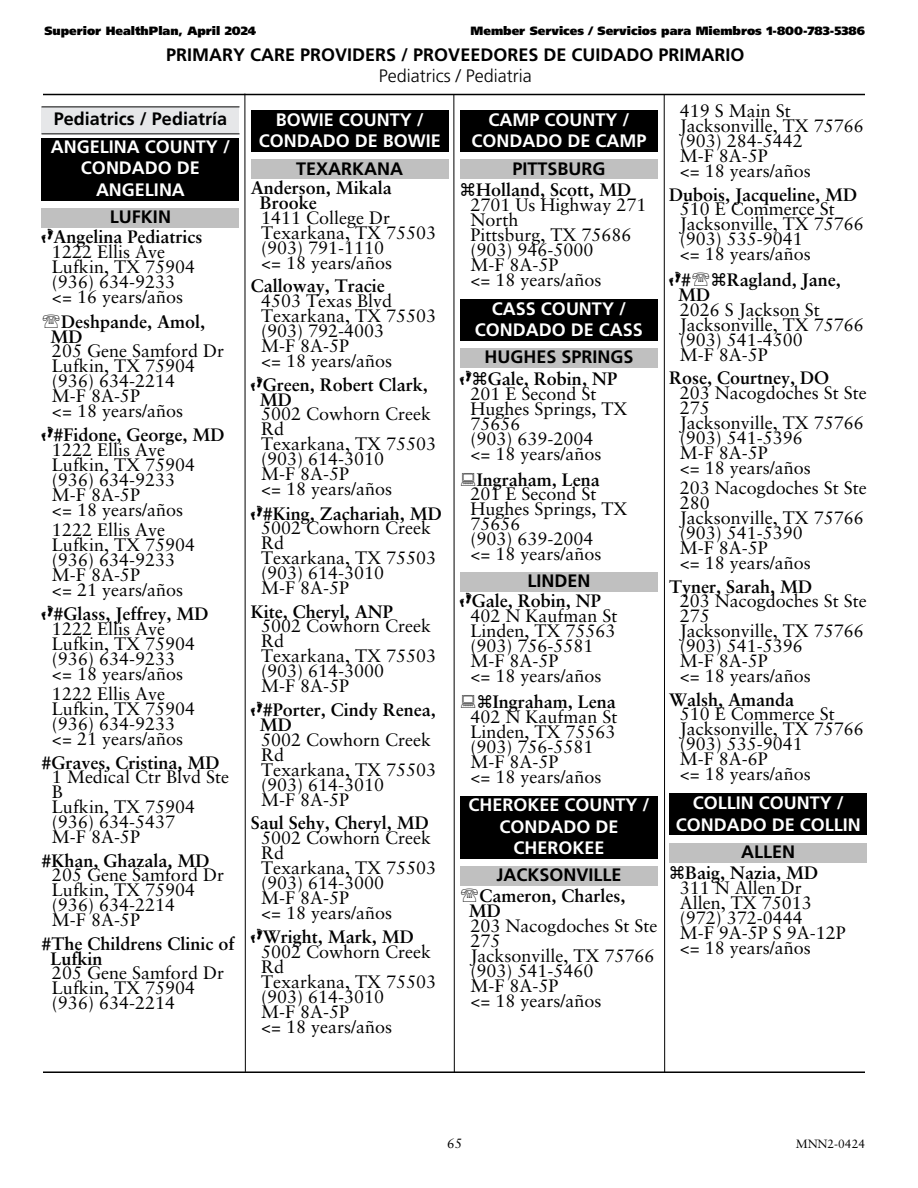
<style>
.page{position:relative;width:918px;height:1188px;background:#fff}
.page>*{position:absolute;margin:0;border:0;box-sizing:border-box;transform-origin:0 0}
.t1{font:18px/15px "Sabon LT Std";color:#000}
.t2{font:700 18px/15px "Sabon LT Std";color:#000}
.t3{font:700 18px/21.6px "Frutiger LT Std";color:#fff;text-align:center}
.t4{font:700 18px "Frutiger LT Std";color:#000}
.t5{font:300 18px "Frutiger LT Std";color:#000}
.t6{font:700 18px "Feet";color:#000}
.t7{font:13.5px "Sabon LT Std";color:#000}
.t8{font:900 12px "Frutiger LT Std";color:#000}
.t9{font:12px "Sabon LT Std";color:#000}
.s1{font-family:"Feet";font-weight:700}
.s2{font-weight:700}
.s3{font-family:"Feet"}
.s4{font-family:"Sabon LT Std"}
</style>
<div class="page">
<div style="left:41px;top:107px;width:198px;height:27px;background:#e6e7e9"></div>
<hr style="left:41px;top:106px;width:198px;height:1px;background:#000">
<hr style="left:41px;top:133px;width:198px;height:1px;background:#000">
<div style="left:41px;top:138px;width:198px;height:62px;background:#000"></div>
<div style="left:41px;top:208px;width:198px;height:20px;background:#c0c0c0"></div>
<div style="left:251px;top:111px;width:198px;height:41px;background:#000"></div>
<div style="left:251px;top:160px;width:198px;height:19px;background:#c0c0c0"></div>
<div style="left:460px;top:111px;width:198px;height:41px;background:#000"></div>
<div style="left:460px;top:160px;width:198px;height:19px;background:#c0c0c0"></div>
<div style="left:460px;top:299px;width:198px;height:42px;background:#000"></div>
<div style="left:460px;top:349px;width:198px;height:19px;background:#c0c0c0"></div>
<div style="left:460px;top:572px;width:198px;height:20px;background:#c0c0c0"></div>
<div style="left:460px;top:796px;width:198px;height:63px;background:#000"></div>
<div style="left:460px;top:867px;width:198px;height:19px;background:#c0c0c0"></div>
<div style="left:669px;top:794px;width:198px;height:41px;background:#000"></div>
<div style="left:669px;top:843px;width:198px;height:19px;background:#c0c0c0"></div>
<hr style="left:43px;top:94px;width:822px;height:1px;background:#000">
<hr style="left:43px;top:1071px;width:822px;height:2px;background:#000">
<svg style="left:244px;top:93px;width:2px;height:979px;background:#7e7e7e"></svg>
<svg style="left:453px;top:95px;width:2px;height:977px;background:#7e7e7e"></svg>
<svg style="left:663px;top:93px;width:21px;height:979px"></svg>
<p class="t8" style="left:44px;top:27px;width:213px">Superior HealthPlan, April 2024</p>
<p class="t8" style="left:471px;top:27px;width:396px">Member Services / Servicios para Miembros 1-800-783-5386</p>
<p class="t4" style="left:166px;top:48px;width:580px">PRIMARY CARE PROVIDERS / PROVEEDORES DE CUIDADO PRIMARIO</p>
<p class="t5" style="left:379px;top:69px;width:154px">Pediatrics / Pediatria</p>
<p class="t4" style="left:54px;top:112px;width:175px">Pediatrics / Pediatría</p>
<p class="t3" style="left:51px;top:138px;width:181px">ANGELINA COUNTY /<br>CONDADO DE<br>ANGELINA</p>
<p class="t4" style="left:110px;top:211px;width:63px">LUFKIN</p>
<p class="t1" style="left:52px;top:231px;width:152px;text-indent:-10px"><span class="s1">F</span><span class="s2">Angelina Pediatrics<br></span>1222 Ellis Ave<br>Lufkin, TX 75904 (936) 634-9233<br>&lt;= 16 years/años</p>
<p class="t2" style="left:50px;top:316px;width:156px;text-indent:11px">Deshpande, Amol,<br>MD</p>
<p class="t1" style="left:52px;top:345px;width:174px">205 Gene Samford Dr<br>Lufkin, TX 75904 (936) 634-2214<br>M-F 8A-5P<br>&lt;= 18 years/años</p>
<p class="t1" style="left:52px;top:429px;width:174px;text-indent:-10px"><span class="s1">F</span><span class="s2">#Fidone, George, MD<br></span>1222 Ellis Ave<br>Lufkin, TX 75904 (936) 634-9233<br>M-F 8A-5P<br>&lt;= 18 years/años</p>
<p class="t1" style="left:52px;top:524px;width:145px">1222 Ellis Ave<br>Lufkin, TX 75904 (936) 634-9233<br>M-F 8A-5P<br>&lt;= 21 years/años</p>
<p class="t1" style="left:52px;top:608px;width:158px;text-indent:-10px"><span class="s1">F</span><span class="s2">#Glass, Jeffrey, MD<br></span>1222 Ellis Ave<br>Lufkin, TX 75904 (936) 634-9233<br>&lt;= 18 years/años</p>
<p class="t1" style="left:52px;top:688px;width:145px">1222 Ellis Ave<br>Lufkin, TX 75904 (936) 634-9233 &lt;= 21 years/años</p>
<p class="t2" style="left:41px;top:757px;width:180px">#Graves, Cristina, MD</p>
<p class="t1" style="left:52px;top:771px;width:179px">1 Medical Ctr Blvd Ste<br>B<br>Lufkin, TX 75904 (936) 634-5437<br>M-F 8A-5P</p>
<p class="t2" style="left:41px;top:855px;width:170px">#Khan, Ghazala, MD</p>
<p class="t1" style="left:52px;top:869px;width:174px">205 Gene Samford Dr<br>Lufkin, TX 75904 (936) 634-2214<br>M-F 8A-5P</p>
<p class="t2" style="left:50px;top:938px;width:186px;text-indent:-9px">#The Childrens Clinic of<br>Lufkin</p>
<p class="t1" style="left:52px;top:967px;width:174px">205 Gene Samford Dr<br>Lufkin, TX 75904 (936) 634-2214</p>
<p class="t3" style="left:259px;top:111px;width:184px">BOWIE COUNTY /<br>CONDADO DE BOWIE</p>
<p class="t4" style="left:296px;top:162px;width:109px">TEXARKANA</p>
<p class="t2" style="left:260px;top:182px;width:134px;text-indent:-9px">Anderson, Mikala<br>Brooke</p>
<p class="t1" style="left:261px;top:212px;width:177px">1411 College Dr<br>Texarkana, TX 75503 (903) 791-1110<br>&lt;= 18 years/años</p>
<p class="t2" style="left:251px;top:280px;width:136px">Calloway, Tracie</p>
<p class="t1" style="left:261px;top:295px;width:177px">4503 Texas Blvd<br>Texarkana, TX 75503 (903) 792-4003<br>M-F 8A-5P<br>&lt;= 18 years/años</p>
<p class="t2" style="left:260px;top:379px;width:169px;text-indent:-9px"><span class="s3">F</span>Green, Robert Clark,<br>MD</p>
<p class="t1" style="left:261px;top:408px;width:177px">5002 Cowhorn Creek<br>Rd<br>Texarkana, TX 75503 (903) 614-3010<br>M-F 8A-5P<br>&lt;= 18 years/años</p>
<p class="t1" style="left:261px;top:508px;width:182px;text-indent:-10px"><span class="s1">F</span><span class="s2">#King, Zachariah, MD<br></span>5002 Cowhorn Creek<br>Rd<br>Texarkana, TX 75503 (903) 614-3010<br>M-F 8A-5P</p>
<p class="t2" style="left:251px;top:606px;width:144px">Kite, Cheryl, ANP</p>
<p class="t1" style="left:261px;top:620px;width:177px">5002 Cowhorn Creek<br>Rd<br>Texarkana, TX 75503 (903) 614-3000<br>M-F 8A-5P</p>
<p class="t2" style="left:260px;top:704px;width:178px;text-indent:-9px"><span class="s3">F</span>#Porter, Cindy Renea,<br>MD</p>
<p class="t1" style="left:261px;top:734px;width:177px">5002 Cowhorn Creek<br>Rd<br>Texarkana, TX 75503 (903) 614-3010<br>M-F 8A-5P</p>
<p class="t2" style="left:251px;top:818px;width:180px">Saul Sehy, Cheryl, MD</p>
<p class="t1" style="left:261px;top:832px;width:177px">5002 Cowhorn Creek<br>Rd<br>Texarkana, TX 75503 (903) 614-3000<br>M-F 8A-5P<br>&lt;= 18 years/años</p>
<p class="t1" style="left:261px;top:931px;width:177px;text-indent:-10px"><span class="s1">F</span><span class="s2">Wright, Mark, MD<br></span>5002 Cowhorn Creek<br>Rd<br>Texarkana, TX 75503 (903) 614-3010<br>M-F 8A-5P<br>&lt;= 18 years/años</p>
<p class="t3" style="left:472px;top:111px;width:176px">CAMP COUNTY /<br>CONDADO DE CAMP</p>
<p class="t4" style="left:512px;top:162px;width:95px">PITTSBURG</p>
<p class="t2" style="left:476px;top:184px;width:157px">Holland, Scott, MD</p>
<p class="t1" style="left:470px;top:199px;width:178px">2701 Us Highway 271<br>North<br>Pittsburg, TX 75686 (903) 946-5000<br>M-F 8A-5P<br>&lt;= 18 years/años</p>
<p class="t3" style="left:475px;top:299px;width:170px">CASS COUNTY /<br>CONDADO DE CASS</p>
<p class="t4" style="left:484px;top:351px;width:151px">HUGHES SPRINGS</p>
<p class="t1" style="left:470px;top:373px;width:159px;text-indent:-10px"><span class="s1">F</span> <span class="s2">Gale, Robin, NP<br></span>201 E Second St<br>Hughes Springs, TX<br>75656<br>(903) 639-2004<br>&lt;= 18 years/años</p>
<p class="t2" style="left:477px;top:474px;width:125px">Ingraham, Lena</p>
<p class="t1" style="left:470px;top:488px;width:159px">201 E Second St<br>Hughes Springs, TX<br>75656<br>(903) 639-2004<br>&lt;= 18 years/años</p>
<p class="t4" style="left:527px;top:575px;width:64px">LINDEN</p>
<p class="t1" style="left:470px;top:595px;width:149px;text-indent:-10px"><span class="s1">F</span><span class="s2">Gale, Robin, NP<br></span>402 N Kaufman St<br>Linden, TX 75563 (903) 756-5581<br>M-F 8A-5P<br>&lt;= 18 years/años</p>
<p class="t2" style="left:493px;top:696px;width:125px">Ingraham, Lena</p>
<p class="t1" style="left:470px;top:711px;width:149px">402 N Kaufman St<br>Linden, TX 75563 (903) 756-5581<br>M-F 8A-5P<br>&lt;= 18 years/años</p>
<p class="t3" style="left:468px;top:796px;width:183px">CHEROKEE COUNTY /<br>CONDADO DE<br>CHEROKEE</p>
<p class="t4" style="left:496px;top:869px;width:127px">JACKSONVILLE</p>
<p class="t2" style="left:469px;top:890px;width:158px;text-indent:11px">Cameron, Charles,<br>MD</p>
<p class="t1" style="left:470px;top:920px;width:189px">203 Nacogdoches St Ste<br>275<br>Jacksonville, TX 75766 (903) 541-5460<br>M-F 8A-5P<br>&lt;= 18 years/años</p>
<p class="t1" style="left:680px;top:105px;width:186px">419 S Main St<br>Jacksonville, TX 75766 (903) 284-5442<br>M-F 8A-5P<br>&lt;= 18 years/años</p>
<p class="t2" style="left:669px;top:189px;width:190px">Dubois, Jacqueline, MD</p>
<p class="t1" style="left:680px;top:203px;width:186px">510 E Commerce St<br>Jacksonville, TX 75766 (903) 535-9041<br>&lt;= 18 years/años</p>
<p class="t6" style="left:669px;top:270px;width:23px">F<span class="s4">#</span></p>
<p class="t2" style="left:727px;top:274px;width:116px">Ragland, Jane,</p>
<p class="t2" style="left:678px;top:289px;width:34px">MD</p>
<p class="t1" style="left:680px;top:304px;width:186px">2026 S Jackson St<br>Jacksonville, TX 75766 (903) 541-4500<br>M-F 8A-5P</p>
<p class="t2" style="left:669px;top:372px;width:162px">Rose, Courtney, DO</p>
<p class="t1" style="left:680px;top:387px;width:189px">203 Nacogdoches St Ste<br>275<br>Jacksonville, TX 75766 (903) 541-5396<br>M-F 8A-5P<br>&lt;= 18 years/años</p>
<p class="t1" style="left:680px;top:482px;width:189px">203 Nacogdoches St Ste<br>280<br>Jacksonville, TX 75766 (903) 541-5390<br>M-F 8A-5P<br>&lt;= 18 years/años</p>
<p class="t2" style="left:669px;top:581px;width:145px">Tyner, Sarah, MD</p>
<p class="t1" style="left:680px;top:595px;width:189px">203 Nacogdoches St Ste<br>275<br>Jacksonville, TX 75766 (903) 541-5396<br>M-F 8A-5P<br>&lt;= 18 years/años</p>
<p class="t2" style="left:669px;top:694px;width:127px">Walsh, Amanda</p>
<p class="t1" style="left:680px;top:708px;width:186px">510 E Commerce St<br>Jacksonville, TX 75766 (903) 535-9041<br>M-F 8A-6P<br>&lt;= 18 years/años</p>
<p class="t3" style="left:676px;top:794px;width:187px">COLLIN COUNTY /<br>CONDADO DE COLLIN</p>
<p class="t4" style="left:741px;top:845px;width:55px">ALLEN</p>
<p class="t2" style="left:685px;top:868px;width:135px">Baig, Nazia, MD</p>
<p class="t1" style="left:680px;top:882px;width:168px">311 N Allen Dr<br>Allen, TX 75013 (972) 372-0444<br>M-F 9A-5P S 9A-12P &lt;= 18 years/años</p>
<p class="t7" style="left:447px;top:1138px;width:17px">65</p>
<p class="t9" style="left:796px;top:1139px;width:71px">MNN2-0424</p>
</div>
